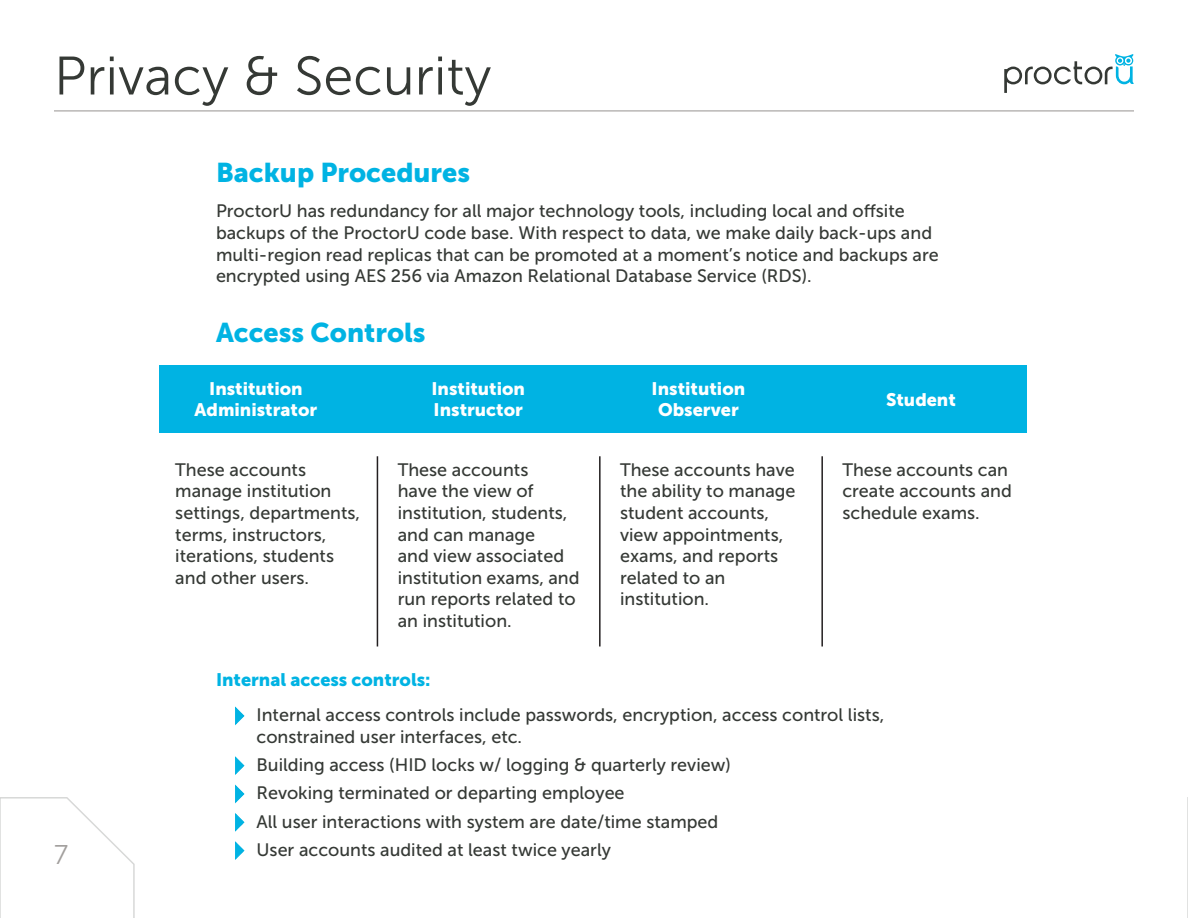
<style>
.page{position:relative;width:1188px;height:918px;background:#fff}
.page>*{position:absolute;margin:0;border:0;box-sizing:border-box;transform-origin:0 0}
.t1{font:54px "Museo Sans 300";color:#353935}
.t2{font:27px "Museo Sans 900";color:#00b3e3}
.t3{font:27px "Museo Sans 300";color:#a29f9d}
.t4{font:18px/21.6px "Museo Sans 500";color:#353935}
.t5{font:18px/21.6px "Museo Sans 900";color:#fff;text-align:center}
.t6{font:18px "Museo Sans 900";color:#00b3e3}
</style>
<div class="page">
<svg style="left:1004px;top:54px;width:130px;height:39px"></svg>
<hr style="left:54px;top:110px;width:1080px;height:1px;background:#a29f9d">
<svg style="left:0;top:797px;width:135px;height:121px"></svg>
<svg style="left:1187px;top:797px;width:1px;height:121px"></svg>
<hr style="left:377px;top:456px;width:1px;height:190px;background:#231f20">
<hr style="left:599px;top:456px;width:2px;height:190px;background:#231f20">
<hr style="left:821px;top:456px;width:2px;height:190px;background:#231f20">
<div style="left:159px;top:365px;width:868px;height:68px;background:#00b3e3"></div>
<svg style="left:235px;top:706px;width:10px;height:20px"></svg>
<svg style="left:235px;top:784px;width:10px;height:20px"></svg>
<svg style="left:235px;top:813px;width:10px;height:19px"></svg>
<svg style="left:235px;top:756px;width:10px;height:19px"></svg>
<svg style="left:235px;top:841px;width:10px;height:19px"></svg>
<p class="t1" style="left:54px;top:47px;width:439px">Privacy &amp; Security</p>
<p class="t2" style="left:216px;top:157px;width:256px">Backup Procedures</p>
<p class="t4" style="left:216px;top:200px;width:724px">ProctorU has redundancy for all major technology tools, including local and offsite backups of the ProctorU code base. With respect to data, we make daily back-ups and multi-region read replicas that can be promoted at a moment’s notice and backups are encrypted using AES 256 via Amazon Relational Database Service (RDS).</p>
<p class="t2" style="left:216px;top:317px;width:211px">Access Controls</p>
<p class="t5" style="left:195px;top:378px;width:124px">Institution<br>Administrator</p>
<p class="t5" style="left:431px;top:378px;width:95px;text-align:left">Institution<br>Instructor</p>
<p class="t5" style="left:652px;top:378px;width:95px">Institution<br>Observer</p>
<p class="t5" style="left:886px;top:388px;width:71px">Student</p>
<p class="t3" style="left:54px;top:840px;width:16px">7</p>
<p class="t4" style="left:175px;top:459px;width:186px">These accounts manage institution settings, departments, terms, instructors, iterations, students and other users.</p>
<p class="t4" style="left:398px;top:459px;width:183px">These accounts<br>have the view of institution, students, and can manage<br>and view associated institution exams, and run reports related to an institution.</p>
<p class="t4" style="left:620px;top:459px;width:177px">These accounts have the ability to manage student accounts, view appointments, exams, and reports related to an institution.</p>
<p class="t4" style="left:842px;top:459px;width:171px">These accounts can create accounts and schedule exams.</p>
<p class="t6" style="left:216px;top:669px;width:216px">Internal access controls:</p>
<p class="t4" style="left:256px;top:704px;width:629px;text-indent:-20px">• Internal access controls include passwords, encryption, access control lists, constrained user interfaces, etc.</p>
<p class="t4" style="left:236px;top:754px;width:496px">• Building access (HID locks w/ logging &amp; quarterly review)</p>
<p class="t4" style="left:236px;top:782px;width:390px">• Revoking terminated or departing employee</p>
<p class="t4" style="left:236px;top:811px;width:484px">• All user interactions with system are date/time stamped</p>
<p class="t4" style="left:236px;top:839px;width:376px">• User accounts audited at least twice yearly</p>
</div>
